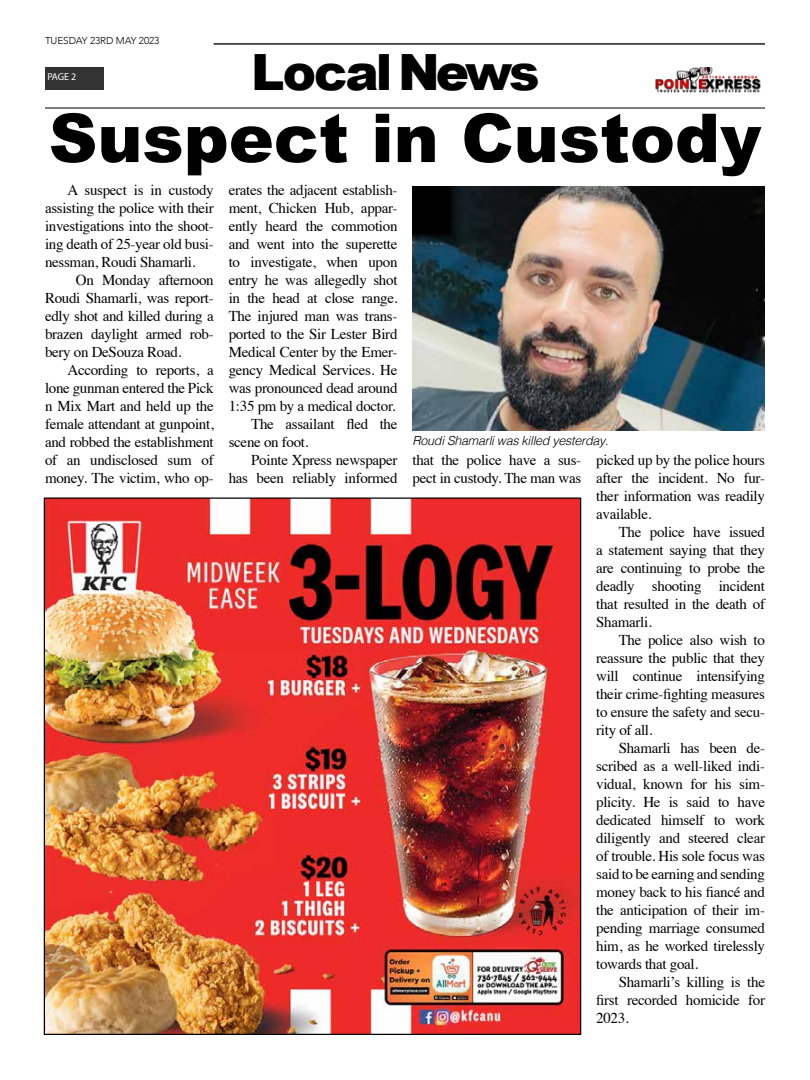
<style>
.page{position:relative;width:810px;height:1080px;background:#fff}
.page>*{position:absolute;margin:0;border:0;box-sizing:border-box;transform-origin:0 0}
.t1{font:900 67.5px "Arial";color:#000}
.t2{font:900 50px "Arial";letter-spacing:-.06em;color:#000}
.t3{font:15px/18px "Times";letter-spacing:-.02em;color:#000;text-align:justify}
.t4{font:italic 300 12.5px "Helvetica";letter-spacing:-.02em;color:#000}
.t5{font:300 10px "Avenir";letter-spacing:-.01em;color:#000}
.t6{font:10px "Myriad Pro";color:#fff}
</style>
<div class="page">
<div style="left:45px;top:67px;width:58px;height:22px;background:#333"></div>
<img style="left:656px;top:67px;width:105px;height:25px">
<hr style="left:45px;top:107px;width:720px;height:2px;background:#333">
<hr style="left:214px;top:43px;width:551px;height:2px;background:#333">
<img style="left:46px;top:500px;width:533px;height:533px">
<img style="left:412px;top:186px;width:353px;height:244px">
<svg style="left:412px;top:186px;width:53px;height:64px;background:#080f12"></svg>
<p class="t5" style="left:45px;top:34px;width:116px">TUESDAY 23RD MAY 2023</p>
<p class="t6" style="left:47px;top:71px;width:31px">PAGE 2</p>
<h2 class="t2" style="left:251px;top:36px;width:290px">Local News</h2>
<h1 class="t1" style="left:49px;top:89px;width:714px">Suspect in Custody</h1>
<p class="t3" style="left:45px;top:180px;width:170px;text-indent:22px">A suspect is in custody assisting the police with their investigations into the shoot&shy;ing death of 25-year old busi&shy;nessman, Roudi Shamarli.</p>
<p class="t3" style="left:45px;top:270px;width:170px;text-indent:31px">On Monday afternoon Roudi Shamarli, was report&shy;edly shot and killed during a brazen daylight armed rob&shy;bery on DeSouza Road.</p>
<p class="t3" style="left:45px;top:360px;width:170px;text-indent:22px">According to reports, a lone gunman entered the Pick n Mix Mart and held up the female attendant at gunpoint, and robbed the establishment of an undisclosed sum of money. The victim, who op-</p>
<p class="t3" style="left:229px;top:180px;width:170px">erates the adjacent establish-</p>
<p class="t3" style="left:229px;top:198px;width:170px">ment, Chicken Hub, appar-</p>
<p class="t3" style="left:229px;top:216px;width:170px">ently heard the commotion</p>
<p class="t3" style="left:229px;top:234px;width:170px">and went into the superette</p>
<p class="t3" style="left:229px;top:252px;width:170px">to investigate, when upon</p>
<p class="t3" style="left:229px;top:270px;width:170px">entry he was allegedly shot</p>
<p class="t3" style="left:229px;top:288px;width:170px">in the head at close range.</p>
<p class="t3" style="left:229px;top:306px;width:170px">The injured man was trans-</p>
<p class="t3" style="left:229px;top:324px;width:170px">ported to the Sir Lester Bird</p>
<p class="t3" style="left:229px;top:342px;width:170px">Medical Center by the Emer-</p>
<p class="t3" style="left:229px;top:360px;width:170px">gency Medical Services. He</p>
<p class="t3" style="left:229px;top:378px;width:170px">was pronounced dead around</p>
<p class="t3" style="left:229px;top:396px;width:168px">1:35 pm by a medical doctor.</p>
<p class="t3" style="left:251px;top:414px;width:148px">The assailant fled the</p>
<p class="t3" style="left:229px;top:432px;width:81px">scene on foot.</p>
<p class="t3" style="left:251px;top:450px;width:148px">Pointe Xpress newspaper</p>
<p class="t3" style="left:229px;top:468px;width:170px">has been reliably informed</p>
<p class="t4" style="left:412px;top:429px;width:198px">Roudi Shamarli was killed yesterday.</p>
<p class="t3" style="left:412px;top:450px;width:170px">that the police have a sus&shy;pect in custody. The man was</p>
<p class="t3" style="left:596px;top:450px;width:170px">picked up by the police hours after the incident. No fur&shy;ther information was readily available.</p>
<p class="t3" style="left:596px;top:522px;width:170px;text-indent:22px">The police have issued a statement saying that they are continuing to probe the deadly shooting incident that resulted in the death of Shamarli.</p>
<p class="t3" style="left:596px;top:630px;width:170px;text-indent:22px">The police also wish to reassure the public that they will continue intensifying their crime-fighting measures to ensure the safety and secu&shy;rity of all.</p>
<p class="t3" style="left:596px;top:738px;width:170px;text-indent:22px">Shamarli has been de&shy;scribed as a well-liked indi&shy;vidual, known for his sim&shy;plicity. He is said to have dedicated himself to work diligently and steered clear of trouble. His sole focus was said to be earning and sending money back to his fiancé and the anticipation of their im&shy;pending marriage consumed him, as he worked tirelessly towards that goal.</p>
<p class="t3" style="left:596px;top:972px;width:170px;text-indent:22px">Shamarli’s killing is the first recorded homicide for 2023.</p>
</div>
